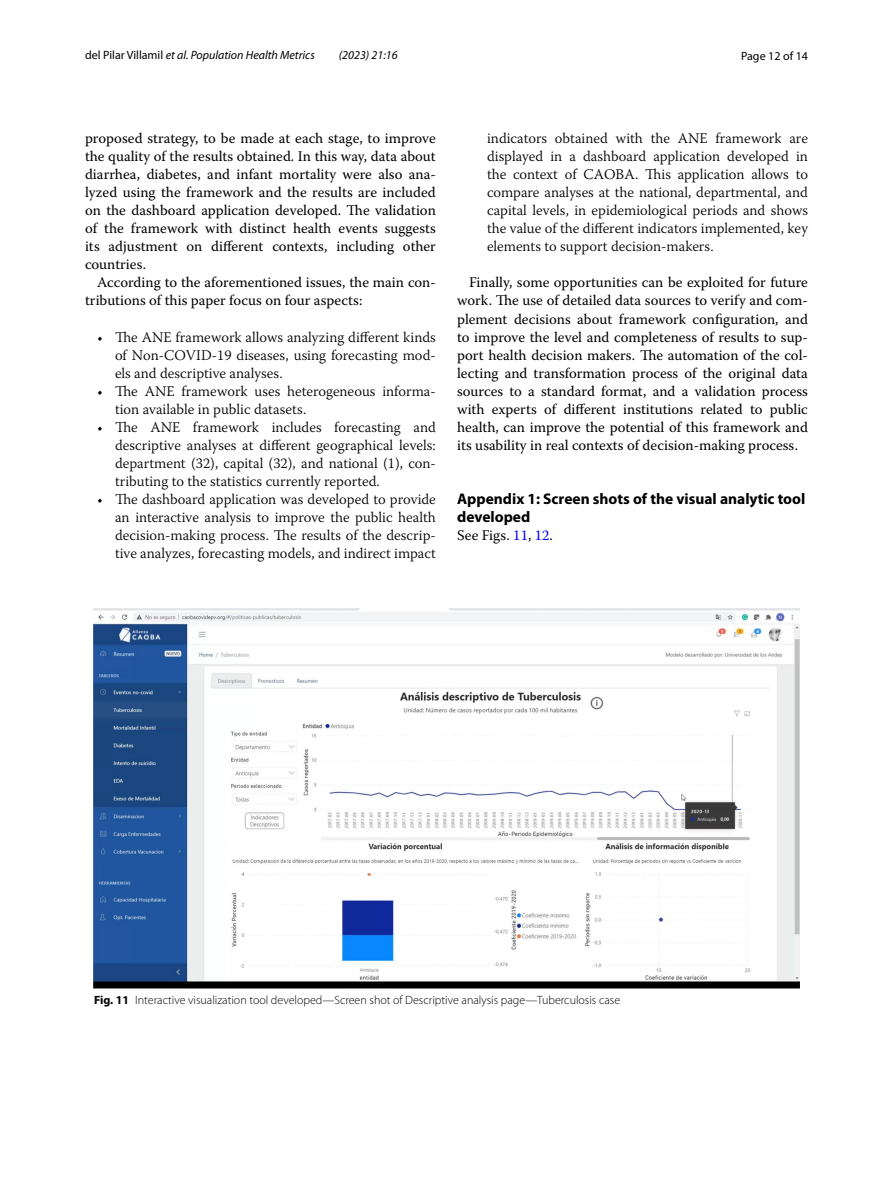
<style>
.page{position:relative;width:893px;height:1187px;background:#fff}
.page>*{position:absolute;margin:0;border:0;box-sizing:border-box;transform-origin:0 0}
.t1{font:700 15.45px/18px "Myriad Pro";color:#000}
.t2{font:14.7px/18px "Warnock Pro";color:#000;text-align:justify}
.t3{font:300 14.7px/18px "Warnock Pro";color:#000;text-align:justify}
.t4{font:300 12px "Myriad Pro";color:#000}
.t5{font:italic 12px "Myriad Pro";color:#000}
.t6{font:12px "Myriad Pro";color:#000}
.s1{font-style:normal}
.s2{color:#00f}
.s3{font-weight:700}
</style>
<div class="page">
<img style="left:94px;top:608px;width:705px;height:380px">
<p class="t5" style="left:85px;top:48px;width:231px"><span class="s1">del Pilar Villamil</span> et al. Population Health Metrics</p>
<p class="t5" style="left:339px;top:48px;width:60px">(2023) 21:16</p>
<p class="t6" style="left:741px;top:48px;width:68px">Page 12 of 14</p>
<p class="t2" style="left:85px;top:128px;width:352px">proposed strategy, to be made at each stage, to improve the quality of the results obtained. In this way, data about diarrhea, diabetes, and infant mortality were also ana&shy;lyzed using the framework and the results are included on the dashboard application developed. The validation of the framework with distinct health events suggests its adjustment on different contexts, including other countries.</p>
<p class="t2" style="left:85px;top:272px;width:352px;text-indent:12px">According to the aforementioned issues, the main con&shy;tributions of this paper focus on four aspects:</p>
<p class="t3" style="left:115px;top:327px;width:322px;text-indent:-18px">• The ANE framework allows analyzing different kinds of Non-COVID-19 diseases, using forecasting mod&shy;els and descriptive analyses.</p>
<p class="t3" style="left:115px;top:381px;width:322px;text-indent:-18px">• The ANE framework uses heterogeneous informa&shy;tion available in public datasets.</p>
<p class="t3" style="left:115px;top:417px;width:322px;text-indent:-18px">• The ANE framework includes forecasting and descriptive analyses at different geographical levels: department (32), capital (32), and national (1), con&shy;tributing to the statistics currently reported.</p>
<p class="t3" style="left:115px;top:489px;width:322px;text-indent:-18px">• The dashboard application was developed to provide an interactive analysis to improve the public health decision-making process. The results of the descrip&shy;tive analyzes, forecasting models, and indirect impact</p>
<p class="t3" style="left:487px;top:128px;width:322px">indicators obtained with the ANE framework are displayed in a dashboard application developed in the context of CAOBA. This application allows to compare analyses at the national, departmental, and capital levels, in epidemiological periods and shows the value of the different indicators implemented, key elements to support decision-makers.</p>
<p class="t2" style="left:457px;top:273px;width:352px;text-indent:12px">Finally, some opportunities can be exploited for future work. The use of detailed data sources to verify and com&shy;plement decisions about framework configuration, and to improve the level and completeness of results to sup&shy;port health decision makers. The automation of the col&shy;lecting and transformation process of the original data sources to a standard format, and a validation process with experts of different institutions related to public health, can improve the potential of this framework and its usability in real contexts of decision-making process.</p>
<p class="t1" style="left:457px;top:489px;width:350px">Appendix 1: Screen shots of the visual analytic tool developed</p>
<p class="t2" style="left:457px;top:525px;width:97px">See Figs. <span class="s2">11</span>, <span class="s2">12</span>.</p>
<p class="t4" style="left:94px;top:992px;width:528px"><span class="s3">Fig. 11</span> Interactive visualization tool developed—Screen shot of Descriptive analysis page—Tuberculosis case</p>
</div>
